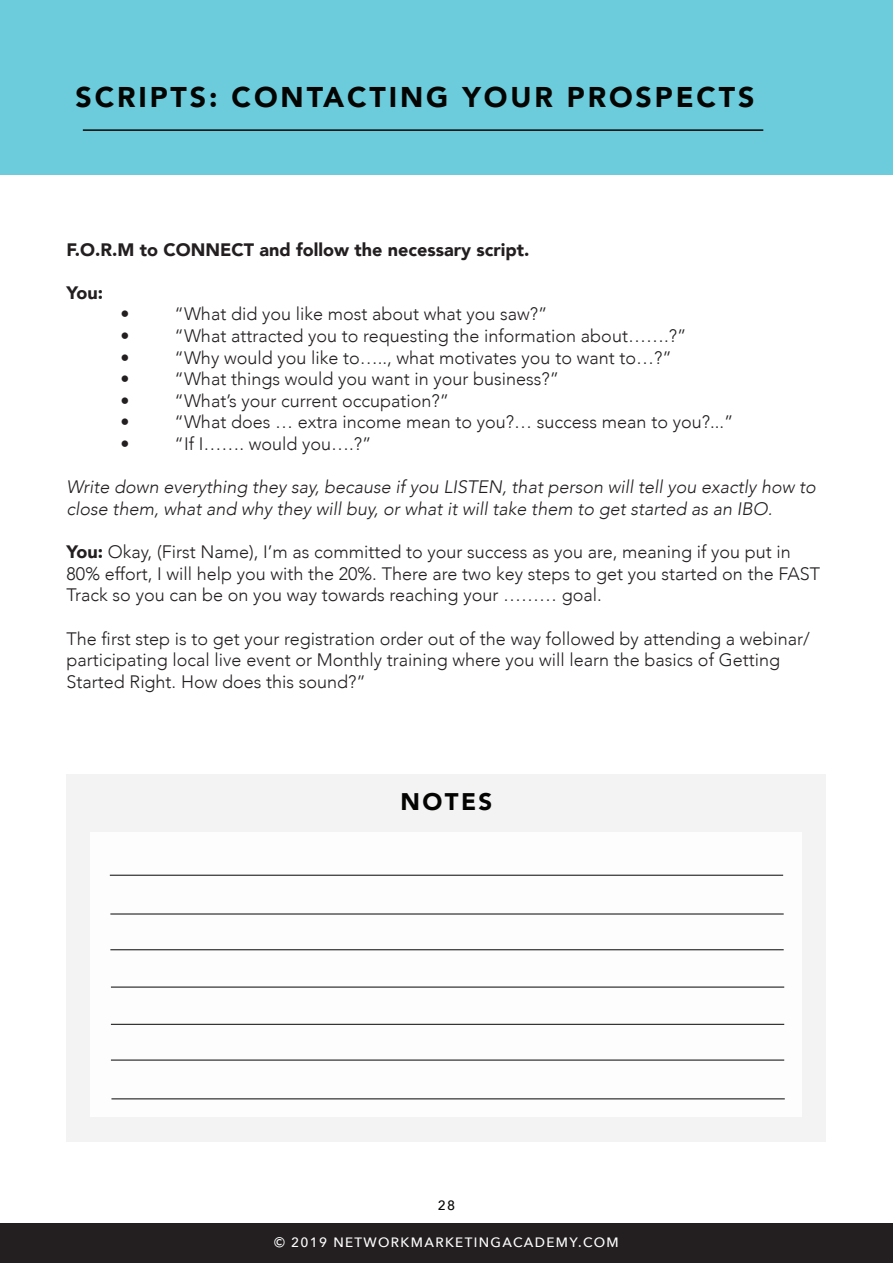
<style>
.page{position:relative;width:893px;height:1263px;background:#fff}
.page>*{position:absolute;margin:0;border:0;box-sizing:border-box;transform-origin:0 0}
.t1{font:900 28.5px "Avenir";letter-spacing:.1em;color:#040503}
.t2{font:900 24px "Avenir";letter-spacing:.1em;color:#040503}
.t3{font:300 18px/21.6px "Avenir";color:#231f20}
.t4{font:italic 300 18px/21.6px "Avenir";color:#231f20}
.t5{font:900 18px "Avenir";color:#231f20}
.t6{font:500 13.5px "Avenir Next";letter-spacing:.1em;color:#fff}
.t7{font:500 13.5px "Avenir Next";color:#040503}
.s1{font-weight:900}
</style>
<div class="page">
<div style="left:0;top:1223px;width:893px;height:40px;background:#231f20"></div>
<div style="left:0;top:0;width:893px;height:174px;background:#6cccdc"></div>
<hr style="left:83px;top:129px;width:680px;height:2px;background:#040503">
<div style="left:67px;top:774px;width:759px;height:368px;background:#f3f3f3"></div>
<div style="left:91px;top:832px;width:711px;height:285px;background:#fff"></div>
<hr style="left:110px;top:875px;width:673px;height:1px;background:#040503">
<hr style="left:110px;top:914px;width:674px;height:1px;background:#040503">
<hr style="left:110px;top:949px;width:674px;height:1px;background:#040503">
<hr style="left:111px;top:987px;width:673px;height:1px;background:#040503">
<hr style="left:111px;top:1024px;width:673px;height:1px;background:#040503">
<hr style="left:111px;top:1060px;width:673px;height:1px;background:#040503">
<hr style="left:111px;top:1098px;width:674px;height:1px;background:#040503">
<p class="t1" style="left:76px;top:73px;width:680px">SCRIPTS: CONTACTING YOUR PROSPECTS</p>
<p class="t5" style="left:67px;top:234px;width:464px">F.O.R.M to CONNECT and follow the necessary script.</p>
<p class="t5" style="left:67px;top:277px;width:38px">You:</p>
<p class="t3" style="left:121px;top:303px;width:10px">•</p>
<p class="t3" style="left:175px;top:303px;width:374px">“What did you like most about what you saw?”</p>
<p class="t3" style="left:121px;top:325px;width:10px">•</p>
<p class="t3" style="left:175px;top:325px;width:513px">“What attracted you to requesting the information about…….?”</p>
<p class="t3" style="left:121px;top:347px;width:10px">•</p>
<p class="t3" style="left:175px;top:347px;width:499px">“Why would you like to….., what motivates you to want to…?”</p>
<p class="t3" style="left:121px;top:368px;width:10px">•</p>
<p class="t3" style="left:175px;top:368px;width:386px">“What things would you want in your business?”</p>
<p class="t3" style="left:121px;top:390px;width:10px">•</p>
<p class="t3" style="left:175px;top:390px;width:276px">“What’s your current occupation?”</p>
<p class="t3" style="left:121px;top:411px;width:10px">•</p>
<p class="t3" style="left:175px;top:411px;width:560px">“What does … extra income mean to you?… success mean to you?...”</p>
<p class="t3" style="left:121px;top:433px;width:10px">•</p>
<p class="t3" style="left:175px;top:433px;width:198px">“If I……. would you….?”</p>
<p class="t4" style="left:67px;top:476px;width:751px">Write down everything they say, because if you LISTEN, that person will tell you exactly how to close them, what and why they will buy, or what it will take them to get started as an IBO.</p>
<p class="t3" style="left:67px;top:541px;width:755px"><span class="s1">You:</span> Okay, (First Name), I’m as committed to your success as you are, meaning if you put in<br>80% effort, I will help you with the 20%. There are two key steps to get you started on the FAST<br>Track so you can be on you way towards reaching your ……… goal.</p>
<p class="t3" style="left:67px;top:627px;width:745px">The first step is to get your registration order out of the way followed by attending a webinar/ participating local live event or Monthly training where you will learn the basics of Getting<br>Started Right. How does this sound?”</p>
<p class="t2" style="left:401px;top:781px;width:93px">NOTES</p>
<p class="t7" style="left:438px;top:1194px;width:19px">28</p>
<p class="t6" style="left:274px;top:1231px;width:346px">© 2019 NETWORKMARKETINGACADEMY.COM</p>
</div>
